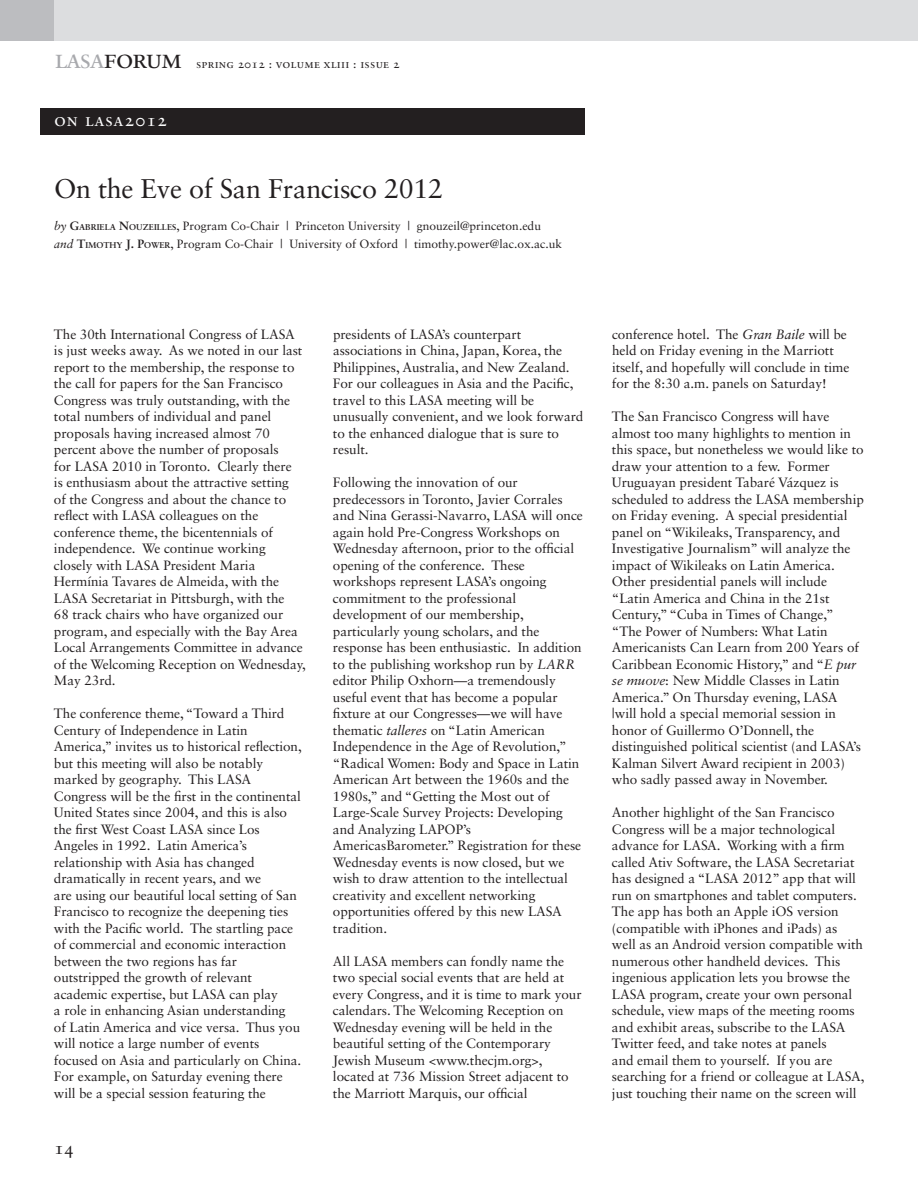
<style>
.page{position:relative;width:918px;height:1188px;background:#fff}
.page>*{position:absolute;margin:0;border:0;box-sizing:border-box;transform-origin:0 0}
.t1{font:27px "Sabon LT Std";letter-spacing:-.01em;color:#231f20}
.t2{font:27px "Sabon Roman SC";letter-spacing:-.045em;color:#231f20}
.t3{font:18px "Sabon Roman SC";letter-spacing:.05em;color:#fff}
.t4{font:18px "Sabon Roman Os F";color:#231f20}
.t5{font:13.5px/16.5px "Sabon LT Std";letter-spacing:-.005em;color:#231f20}
.t6{font:12px/18px "Sabon LT Std";color:#231f20}
.t7{font:12px "Sabon Roman SC";letter-spacing:.02em;color:#231f20}
.s1{color:#a8a9ad}
.s2{font-style:italic}
.s3{font-family:"Sabon";font-weight:700}
.s4{font-family:"Sabon";font-weight:700;font-size:8.4px}
</style>
<div class="page">
<div style="left:0;top:0;width:54px;height:40px;background:#bcbdc0"></div>
<div style="left:54px;top:0;width:864px;height:40px;background:#dcdddf"></div>
<div style="left:40px;top:108px;width:545px;height:27px;background:#231f20"></div>
<h1 class="t2" style="left:54px;top:42px;width:130px"><span class="s1">lasa</span>forum</h1>
<p class="t7" style="left:196px;top:56px;width:205px">spring 2012 : volume xliii : issue 2</p>
<h2 class="t3" style="left:54px;top:109px;width:115px">on lasa2012</h2>
<h1 class="t1" style="left:54px;top:173px;width:391px">On the Eve of San Francisco 2012</h1>
<p class="t6" style="left:54px;top:216px;width:510px"><span class="s2">by</span> <span class="s3">G</span><span class="s4">ABRIELA</span> <span class="s3">N</span><span class="s4">OUZEILLES</span>, Program Co-Chair | Princeton University | gnouzeil@princeton.edu <span class="s2">and</span> <span class="s3">T</span><span class="s4">IMOTHY</span> <span class="s3">J. P</span><span class="s4">OWER</span>, Program Co-Chair | University of Oxford | timothy.power@lac.ox.ac.uk</p>
<p class="t5" style="left:54px;top:326px;width:253px">The 30th International Congress of LASA is just weeks away. As we noted in our last report to the membership, the response to the call for papers for the San Francisco Congress was truly outstanding, with the total numbers of individual and panel proposals having increased almost 70 percent above the number of proposals<br>for LASA 2010 in Toronto. Clearly there<br>is enthusiasm about the attractive setting<br>of the Congress and about the chance to reflect with LASA colleagues on the conference theme, the bicentennials of independence. We continue working closely with LASA President Maria Hermínia Tavares de Almeida, with the LASA Secretariat in Pittsburgh, with the<br>68 track chairs who have organized our program, and especially with the Bay Area Local Arrangements Committee in advance of the Welcoming Reception on Wednesday, May 23rd.</p>
<p class="t5" style="left:54px;top:705px;width:249px">The conference theme, “Toward a Third Century of Independence in Latin America,” invites us to historical reflection, but this meeting will also be notably marked by geography. This LASA Congress will be the first in the continental United States since 2004, and this is also the first West Coast LASA since Los Angeles in 1992. Latin America’s relationship with Asia has changed dramatically in recent years, and we<br>are using our beautiful local setting of San Francisco to recognize the deepening ties with the Pacific world. The startling pace of commercial and economic interaction between the two regions has far outstripped the growth of relevant academic expertise, but LASA can play<br>a role in enhancing Asian understanding<br>of Latin America and vice versa. Thus you will notice a large number of events focused on Asia and particularly on China.<br>For example, on Saturday evening there will be a special session featuring the</p>
<h2 class="t4" style="left:54px;top:1137px;width:22px">14</h2>
<p class="t5" style="left:333px;top:326px;width:252px">presidents of LASA’s counterpart associations in China, Japan, Korea, the Philippines, Australia, and New Zealand.<br>For our colleagues in Asia and the Pacific, travel to this LASA meeting will be unusually convenient, and we look forward to the enhanced dialogue that is sure to result.</p>
<p class="t5" style="left:333px;top:474px;width:251px">Following the innovation of our predecessors in Toronto, Javier Corrales and Nina Gerassi-Navarro, LASA will once again hold Pre-Congress Workshops on Wednesday afternoon, prior to the official opening of the conference. These workshops represent LASA’s ongoing commitment to the professional development of our membership, particularly young scholars, and the response has been enthusiastic. In addition to the publishing workshop run by <span class="s2">LARR </span>editor Philip Oxhorn—a tremendously useful event that has become a popular fixture at our Congresses—we will have thematic <span class="s2">talleres</span> on “Latin American Independence in the Age of Revolution,” “Radical Women: Body and Space in Latin American Art between the 1960s and the 1980s,” and “Getting the Most out of Large-Scale Survey Projects: Developing and Analyzing LAPOP’s AmericasBarometer.” Registration for these Wednesday events is now closed, but we wish to draw attention to the intellectual creativity and excellent networking opportunities offered by this new LASA tradition.</p>
<p class="t5" style="left:333px;top:953px;width:250px">All LASA members can fondly name the two special social events that are held at every Congress, and it is time to mark your calendars. The Welcoming Reception on Wednesday evening will be held in the beautiful setting of the Contemporary Jewish Museum &lt;www.thecjm.org&gt;, located at 736 Mission Street adjacent to the Marriott Marquis, our official</p>
<p class="t5" style="left:612px;top:326px;width:239px">conference hotel. The <span class="s2">Gran Baile</span> will be held on Friday evening in the Marriott itself, and hopefully will conclude in time for the 8:30 a.m. panels on Saturday!</p>
<p class="t5" style="left:612px;top:408px;width:253px">The San Francisco Congress will have almost too many highlights to mention in this space, but nonetheless we would like to draw your attention to a few. Former Uruguayan president Tabaré Vázquez is scheduled to address the LASA membership on Friday evening. A special presidential panel on “Wikileaks, Transparency, and Investigative Journalism” will analyze the impact of Wikileaks on Latin America.<br>Other presidential panels will include “Latin America and China in the 21st Century,”“Cuba in Times of Change,” “The Power of Numbers: What Latin Americanists Can Learn from 200 Years of Caribbean Economic History,” and “<span class="s2">E pur se muove</span>: New Middle Classes in Latin America.” On Thursday evening, LASA |will hold a special memorial session in honor of Guillermo O’Donnell, the distinguished political scientist (and LASA’s Kalman Silvert Award recipient in 2003) who sadly passed away in November.</p>
<p class="t5" style="left:612px;top:804px;width:254px">Another highlight of the San Francisco Congress will be a major technological advance for LASA. Working with a firm called Ativ Software, the LASA Secretariat has designed a “LASA 2012” app that will run on smartphones and tablet computers.<br>The app has both an Apple iOS version (compatible with iPhones and iPads) as well as an Android version compatible with numerous other handheld devices. This ingenious application lets you browse the LASA program, create your own personal schedule, view maps of the meeting rooms and exhibit areas, subscribe to the LASA Twitter feed, and take notes at panels<br>and email them to yourself. If you are searching for a friend or colleague at LASA, just touching their name on the screen will</p>
</div>
